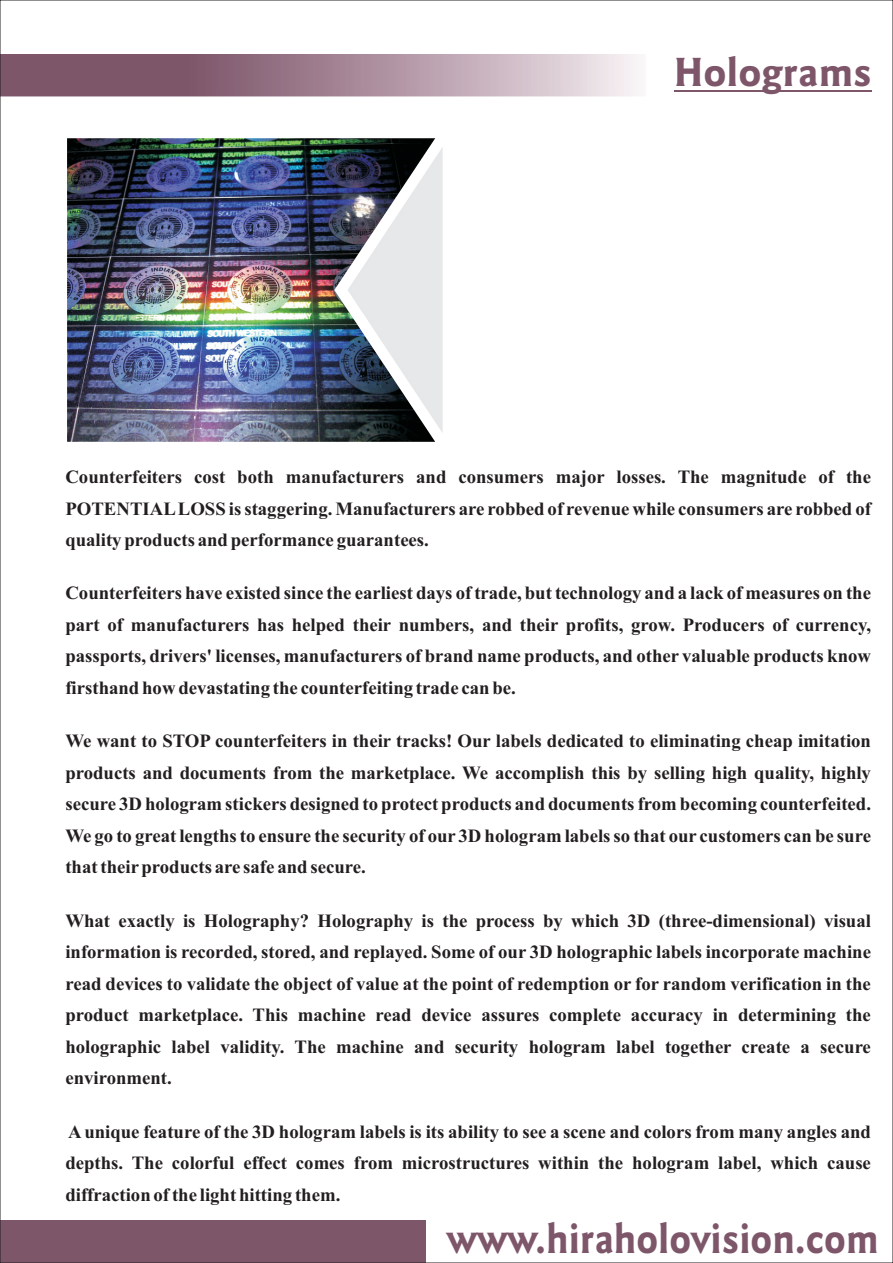
<style>
.page{position:relative;width:893px;height:1263px;background:#fff}
.page>*{position:absolute;margin:0;border:0;box-sizing:border-box;transform-origin:0 0}
.t1{font:500 42.15px "Goudy Sans IT Cby BT";color:#7e566a;scale:.91 1}
.t2{font:500 40.8px "Goudy Sans IT Cby BT";color:#7e566a}
.t3{font:700 18.75px/31.5px "Times New Roman";color:#231f20;text-align:justify}
</style>
<div class="page">
<img style="left:2px;top:54px;width:636px;height:43px">
<div style="left:0;top:1220px;width:425px;height:43px;background:#7e566a"></div>
<hr style="left:674px;top:90px;width:198px;height:2px;background:#7e566a">
<img style="left:67px;top:139px;width:368px;height:302px">
<img style="left:347px;top:147px;width:96px;height:286px">
<h2 class="t2" style="left:674px;top:55px;width:199px">Holograms</h2>
<p class="t3" style="left:65px;top:463px;width:807px">Counterfeiters cost both manufacturers and consumers major losses. The magnitude of the POTENTIALLOSS is staggering. Manufacturers are robbed of revenue while consumers are robbed of quality products and performance guarantees.</p>
<p class="t3" style="left:65px;top:579px;width:807px">Counterfeiters have existed since the earliest days of trade, but technology and a lack of measures on the part of manufacturers has helped their numbers, and their profits, grow. Producers of currency, passports, drivers' licenses, manufacturers of brand name products, and other valuable products know firsthand how devastating the counterfeiting trade can be.</p>
<p class="t3" style="left:65px;top:727px;width:807px">We want to STOP counterfeiters in their tracks! Our labels dedicated to eliminating cheap imitation products and documents from the marketplace. We accomplish this by selling high quality, highly secure 3D hologram stickers designed to protect products and documents from becoming counterfeited.<br>We go to great lengths to ensure the security of our 3D hologram labels so that our customers can be sure that theirproducts are safe and secure.</p>
<p class="t3" style="left:65px;top:907px;width:807px">What exactly is Holography? Holography is the process by which 3D (three-dimensional) visual information is recorded, stored, and replayed. Some of our 3D holographic labels incorporate machine read devices to validate the object of value at the point of redemption or for random verification in the product marketplace. This machine read device assures complete accuracy in determining the holographic label validity. The machine and security hologram label together create a secure environment.</p>
<p class="t3" style="left:65px;top:1117px;width:807px">A unique feature of the 3D hologram labels is its ability to see a scene and colors from many angles and depths. The colorful effect comes from microstructures within the hologram label, which cause diffraction of the light hitting them.</p>
<h1 class="t1" style="left:447px;top:1220px;width:476px">www.hiraholovision.com</h1>
</div>
